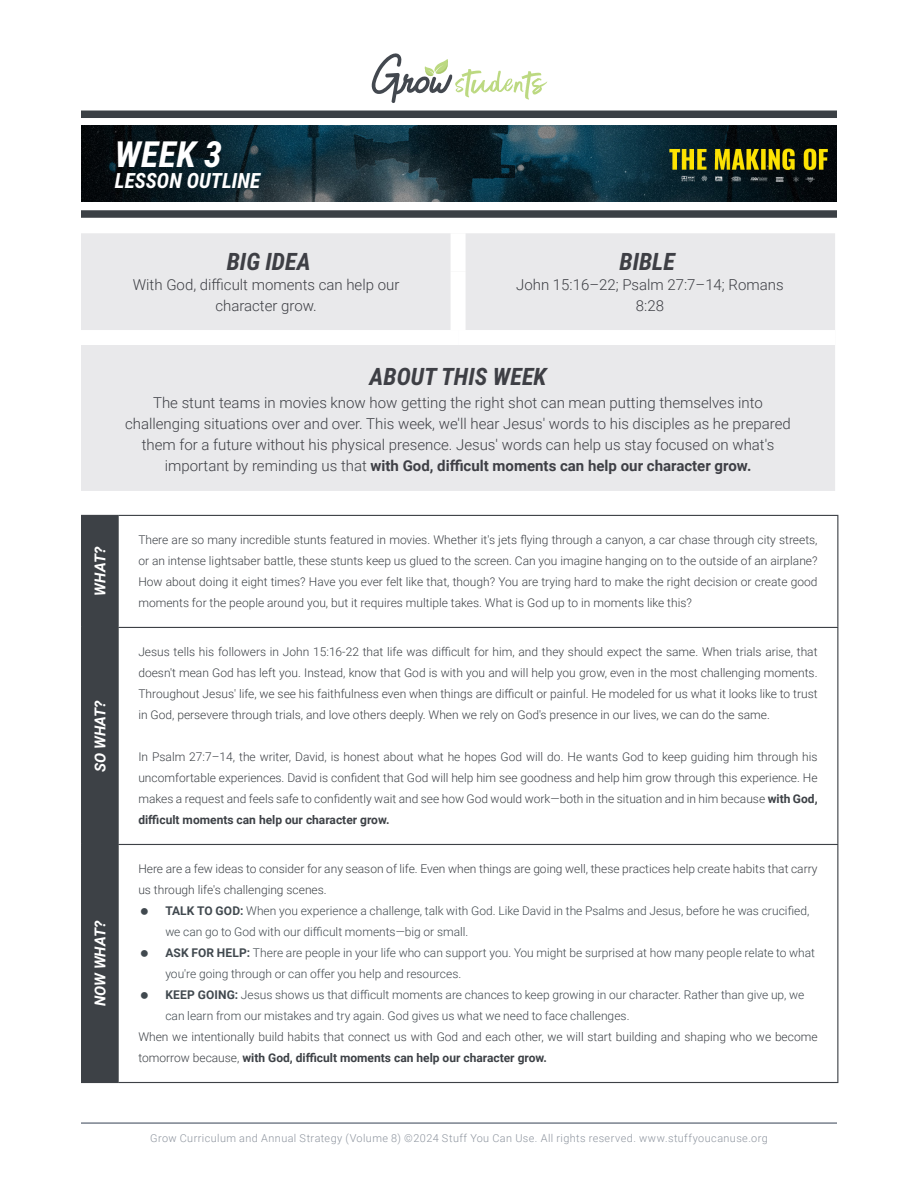
<style>
.page{position:relative;width:918px;height:1188px;background:#fff}
.page>*{position:absolute;margin:0;border:0;box-sizing:border-box;transform-origin:0 0}
.t1{font:italic 700 36px "Roboto Condensed";color:#fff}
.t2{font:italic 700 24px "Roboto Condensed";color:#3e3f45}
.t3{font:italic 700 21px "Roboto Condensed";color:#fff}
.t4{font:300 15px/21px "Roboto";color:#3e3f45;text-align:center}
.t5{font:italic 700 15px "Roboto";color:#fff}
.N-Body-Norm{font:300 12px/21px "Roboto";color:#3d4146;text-align:justify}
.t6{font:300 12px/21px "Roboto";color:#41494f}
.t7{font:300 10.8px "Roboto";letter-spacing:.04em;color:#8d949e}
.s1{font-weight:700}
</style>
<div class="page">
<svg style="left:371px;top:53px;width:176px;height:50px"></svg>
<div style="left:81px;top:111px;width:756px;height:7px;background:#3b4045"></div>
<img style="left:81px;top:126px;width:756px;height:76px">
<div style="left:81px;top:210px;width:756px;height:8px;background:#3b4045"></div>
<div style="left:81px;top:233px;width:754px;height:97px;background:#e9e9eb"></div>
<div style="left:81px;top:345px;width:754px;height:146px;background:#e9e9eb"></div>
<div style="left:451px;top:233px;width:15px;height:39px;background:#fff"></div>
<div style="left:451px;top:272px;width:15px;height:58px;background:#fff"></div>
<hr style="left:81px;top:1122px;width:756px;height:2px;background:#8d949e">
<div style="left:82px;top:516px;width:36px;height:566px;background:#3d4146"></div>
<hr style="left:81px;top:515px;width:37px;height:1px;background:#3d4146">
<hr style="left:81px;top:516px;width:1px;height:111px;background:#3d4146">
<hr style="left:118px;top:515px;width:720px;height:1px;background:#3d4146">
<hr style="left:118px;top:516px;width:1px;height:111px;background:#3d4146">
<hr style="left:837px;top:516px;width:1px;height:111px;background:#3d4146">
<hr style="left:81px;top:627px;width:37px;height:1px;background:#3d4146">
<hr style="left:81px;top:628px;width:1px;height:216px;background:#3d4146">
<hr style="left:118px;top:627px;width:720px;height:1px;background:#3d4146">
<hr style="left:118px;top:628px;width:1px;height:216px;background:#3d4146">
<hr style="left:837px;top:628px;width:1px;height:216px;background:#3d4146">
<hr style="left:81px;top:844px;width:37px;height:1px;background:#3d4146">
<hr style="left:81px;top:845px;width:1px;height:237px;background:#3d4146">
<hr style="left:118px;top:844px;width:720px;height:1px;background:#3d4146">
<hr style="left:118px;top:845px;width:1px;height:237px;background:#3d4146">
<hr style="left:837px;top:845px;width:1px;height:237px;background:#3d4146">
<hr style="left:81px;top:1082px;width:37px;height:1px;background:#3d4146">
<hr style="left:118px;top:1082px;width:720px;height:1px;background:#3d4146">
<p class="t1" style="left:115px;top:129px;width:109px">WEEK 3</p>
<p class="t3" style="left:115px;top:165px;width:147px">LESSON OUTLINE</p>
<h2 class="t2" style="left:227px;top:245px;width:86px">BIG IDEA</h2>
<h2 class="t2" style="left:620px;top:245px;width:57px">BIBLE</h2>
<p class="t4" style="left:133px;top:273px;width:268px">With God, difficult moments can help our character grow.</p>
<p class="t4" style="left:516px;top:273px;width:269px">John 15:16–22; Psalm 27:7–14; Romans<br>8:28</p>
<h2 class="t2" style="left:370px;top:359px;width:179px">ABOUT THIS WEEK</h2>
<p class="t4" style="left:125px;top:391px;width:667px">The stunt teams in movies know how getting the right shot can mean putting themselves into challenging situations over and over. This week, we'll hear Jesus' words to his disciples as he prepared them for a future without his physical presence. Jesus' words can help us stay focused on what's important by reminding us that <span class="s1">with God, difficult moments can help our character grow.</span></p>
<p class="t5" style="left:90px;top:596px;width:50px;rotate:-90deg">WHAT?</p>
<p class="t5" style="left:90px;top:772px;width:73px;rotate:-90deg">SO WHAT?</p>
<p class="t5" style="left:90px;top:1006px;width:87px;rotate:-90deg">NOW WHAT?</p>
<p class="N-Body-Norm" style="left:138px;top:529px;width:681px">There are so many incredible stunts featured in movies. Whether it's jets flying through a canyon, a car chase through city streets, or an intense lightsaber battle, these stunts keep us glued to the screen. Can you imagine hanging on to the outside of an airplane?<br>How about doing it eight times? Have you ever felt like that, though? You are trying hard to make the right decision or create good moments for the people around you, but it requires multiple takes. What is God up to in moments like this?</p>
<p class="N-Body-Norm" style="left:138px;top:641px;width:681px">Jesus tells his followers in John 15:16-22 that life was difficult for him, and they should expect the same. When trials arise, that doesn't mean God has left you. Instead, know that God is with you and will help you grow, even in the most challenging moments.<br>Throughout Jesus' life, we see his faithfulness even when things are difficult or painful. He modeled for us what it looks like to trust in God, persevere through trials, and love others deeply. When we rely on God's presence in our lives, we can do the same.</p>
<p class="N-Body-Norm" style="left:138px;top:746px;width:681px">In Psalm 27:7–14, the writer, David, is honest about what he hopes God will do. He wants God to keep guiding him through his uncomfortable experiences. David is confident that God will help him see goodness and help him grow through this experience. He makes a request and feels safe to confidently wait and see how God would work—both in the situation and in him because <span class="s1">with God, difficult moments can help our character grow.</span></p>
<p class="N-Body-Norm" style="left:138px;top:858px;width:681px">Here are a few ideas to consider for any season of life. Even when things are going well, these practices help create habits that carry us through life's challenging scenes.</p>
<p class="t6" style="left:165px;top:900px;width:646px"><span class="s1">TALK TO GOD:</span> When you experience a challenge, talk with God. Like David in the Psalms and Jesus, before he was crucified, we can go to God with our difficult moments—big or small.</p>
<p class="t6" style="left:165px;top:942px;width:651px"><span class="s1">ASK FOR HELP:</span> There are people in your life who can support you. You might be surprised at how many people relate to what you're going through or can offer you help and resources.</p>
<p class="t6" style="left:165px;top:984px;width:640px"><span class="s1">KEEP GOING:</span> Jesus shows us that difficult moments are chances to keep growing in our character. Rather than give up, we can learn from our mistakes and try again. God gives us what we need to face challenges.</p>
<p class="N-Body-Norm" style="left:138px;top:1026px;width:681px">When we intentionally build habits that connect us with God and each other, we will start building and shaping who we become tomorrow because, <span class="s1">with God, difficult moments can help our character grow.</span></p>
<p class="t7" style="left:150px;top:1131px;width:619px">Grow Curriculum and Annual Strategy (Volume 8) ©2024 Stuff You Can Use. All rights reserved. www.stuffyoucanuse.org</p>
</div>
